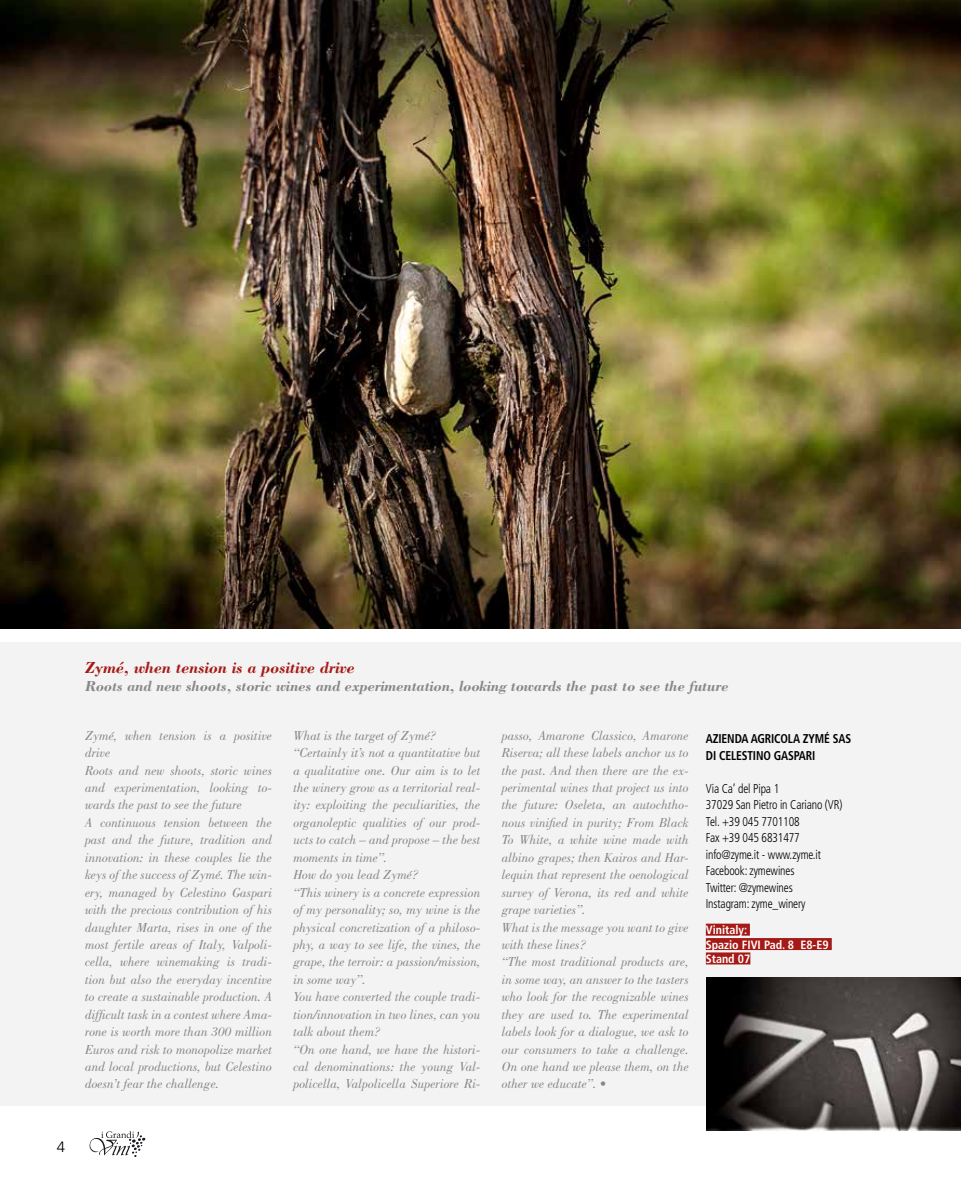
<style>
.page{position:relative;width:961px;height:1191px;background:#fff}
.page>*{position:absolute;margin:0;border:0;box-sizing:border-box;transform-origin:0 0}
.t1{font:italic 700 16.5px "Bodoni Std";letter-spacing:-.01em;color:#a51a16}
.t2{font:italic 700 15px "Bodoni Std";letter-spacing:-.01em;color:#878787}
.t3{font:300 15px "Frutiger LT Std";color:#000}
.t4{font:italic 13.5px/17.4px "Bodoni Std";color:#878787}
.t5{font:300 condensed 12.75px/16.5px "Frutiger LT Std";letter-spacing:-.01em;color:#000;scale:.91 1}
.t6{font:700 condensed 12.75px/16.5px "Frutiger LT Std";letter-spacing:-.01em;color:#000;scale:.91 1}
.t7{font:700 condensed 12px/14.4px "Frutiger LT Std";color:#fff}
</style>
<div class="page">
<svg style="left:90px;top:1131px;width:55px;height:26px"></svg>
<img style="left:0;top:0;width:961px;height:628px">
<div style="left:0;top:642px;width:961px;height:464px;background:#f3f3f3"></div>
<div style="left:706px;top:923px;width:44px;height:12px;background:#a51a16"></div>
<div style="left:706px;top:938px;width:126px;height:12px;background:#a51a16"></div>
<div style="left:706px;top:952px;width:44px;height:12px;background:#a51a16"></div>
<img style="left:707px;top:977px;width:254px;height:153px">
<p class="t1" style="left:85px;top:657px;width:271px">Zymé, when tension is a positive drive</p>
<p class="t2" style="left:85px;top:676px;width:645px">Roots and new shoots, storic wines and experimentation, looking towards the past to see the future</p>
<p class="t4" style="left:85px;top:726px;width:189px">Zymé, when tension is a positive drive<br>Roots and new shoots, storic wines and experimentation, looking to&shy;wards the past to see the future<br>A continuous tension between the past and the future, tradition and innovation: in these couples lie the keys of the success of Zymé. The win&shy;ery, managed by Celestino Gaspari with the precious contribution of his daughter Marta, rises in one of the most fertile areas of Italy, Valpoli&shy;cella, where winemaking is tradi&shy;tion but also the everyday incentive to create a sustainable production. A difficult task in a contest where Ama&shy;rone is worth more than 300 million Euros and risk to monopolize market and local productions, but Celestino doesn’t fear the challenge.</p>
<p class="t4" style="left:293px;top:726px;width:189px">What is the target of Zymé? “Certainly it’s not a quantitative but a qualitative one. Our aim is to let the winery grow as a territorial real&shy;ity: exploiting the peculiarities, the organoleptic qualities of our prod&shy;ucts to catch – and propose – the best moments in time”.<br>How do you lead Zymé?<br>“This winery is a concrete expression of my personality; so, my wine is the physical concretization of a philoso&shy;phy, a way to see life, the vines, the grape, the terroir: a passion/mission, in some way”.<br>You have converted the couple tradi&shy;tion/innovation in two lines, can you talk about them?<br>“On one hand, we have the histori&shy;cal denominations: the young Val&shy;policella, Valpolicella Superiore Ri-</p>
<p class="t4" style="left:502px;top:726px;width:189px">passo, Amarone Classico, Amarone<br>Riserva; all these labels anchor us to the past. And then there are the ex&shy;perimental wines that project us into the future: Oseleta, an autochtho&shy;nous vinified in purity; From Black<br>To White, a white wine made with albino grapes; then Kairos and Har&shy;lequin that represent the oenological survey of Verona, its red and white grape varieties”.<br>What is the message you want to give with these lines?<br>“The most traditional products are, in some way, an answer to the tasters who look for the recognizable wines they are used to. The experimental labels look for a dialogue, we ask to our consumers to take a challenge.<br>On one hand we please them, on the other we educate”. •</p>
<p class="t6" style="left:706px;top:730px;width:161px">AZIENDA AGRICOLA ZYMÉ SAS<br>DI CELESTINO GASPARI</p>
<p class="t5" style="left:706px;top:780px;width:152px">Via Ca’ del Pipa 1<br>37029 San Pietro in Cariano (VR)<br>Tel. +39 045 7701108<br>Fax +39 045 6831477 info@zyme.it - www.zyme.it<br>Facebook: zymewines<br>Twitter: @zymewines<br>Instagram: zyme_winery</p>
<p class="t7" style="left:706px;top:922px;width:124px">Vinitaly:<br>Spazio FIVI Pad. 8 E8-E9<br>Stand 07</p>
<p class="t3" style="left:57px;top:1138px;width:10px">4</p>
</div>
